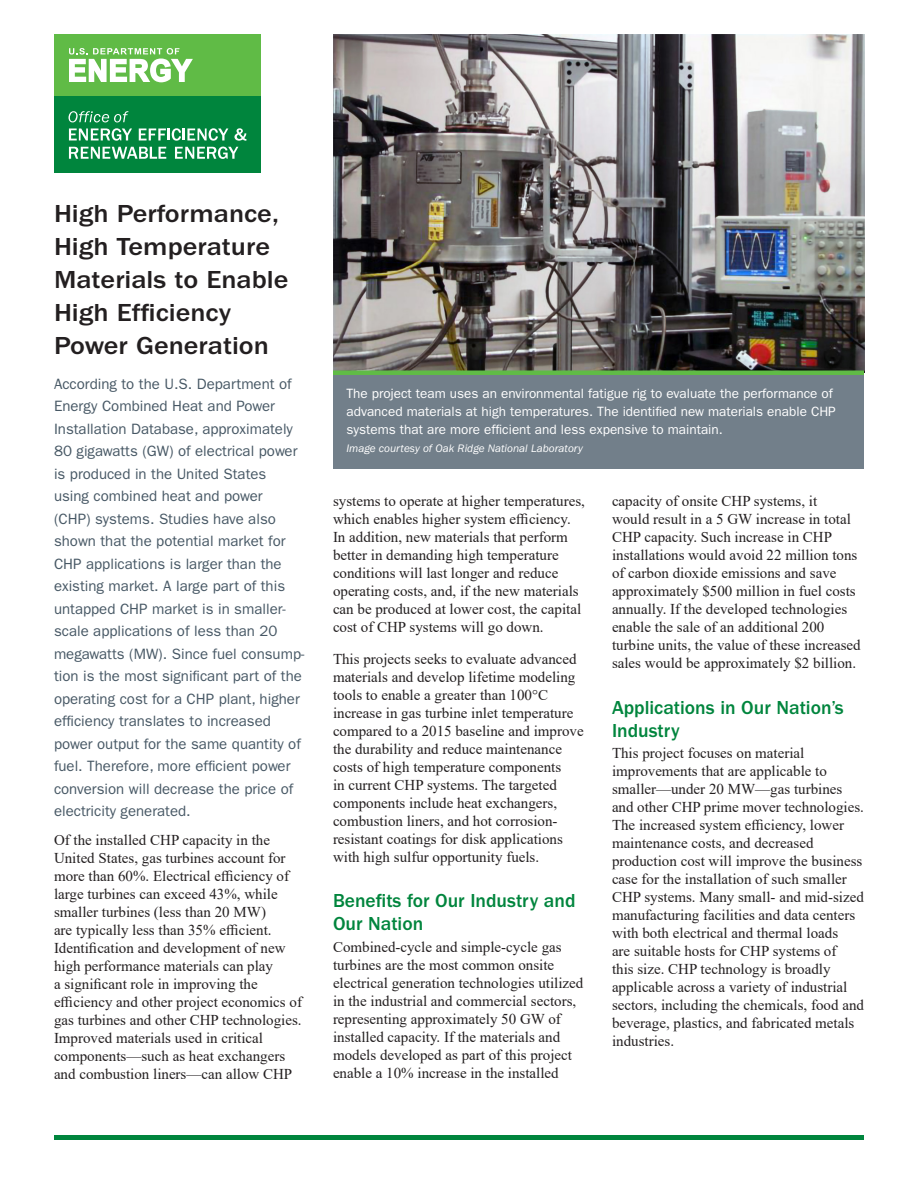
<style>
.page{position:relative;width:918px;height:1188px;background:#fff}
.page>*{position:absolute;margin:0;border:0;box-sizing:border-box;transform-origin:0 0}
.t1{font:500 25.5px/33px "ITC Franklin Gothic Std";color:#231f20;scale:1.1 1}
.t2{font:500 19.5px/23.2px "ITC Franklin Gothic Std";color:#00853d}
.body_text{font:15px/18px "Times New Roman";color:#231f20}
.intro_statement{font:15px/22.5px "ITC Franklin Gothic Std";color:#475865}
.caption_reverse{font:13.5px/18px "ITC Franklin Gothic Std";color:#fff}
.caption_reverse-2{font:italic 11.25px "ITC Franklin Gothic Std";color:#fff}
</style>
<div class="page">
<img style="left:333px;top:34px;width:531px;height:336px">
<div style="left:333px;top:375px;width:531px;height:94px;background:#727f8a"></div>
<div style="left:333px;top:370px;width:531px;height:5px;background:#60bb46"></div>
<div style="left:54px;top:34px;width:207px;height:64px;background:#60bb46"></div>
<svg style="left:69px;top:48px;width:124px;height:34px"></svg>
<div style="left:54px;top:97px;width:207px;height:76px;background:#00853d"></div>
<svg style="left:69px;top:111px;width:59px;height:11px"></svg>
<svg style="left:69px;top:128px;width:63px;height:13px"></svg>
<svg style="left:139px;top:128px;width:89px;height:13px"></svg>
<svg style="left:234px;top:128px;width:12px;height:13px"></svg>
<svg style="left:69px;top:147px;width:97px;height:12px"></svg>
<svg style="left:175px;top:147px;width:63px;height:12px"></svg>
<hr style="left:54px;top:1136px;width:810px;height:4px;background:#00853d">
<p class="t1" style="left:54px;top:197px;width:215px">High Performance,<br>High Temperature<br>Materials to Enable<br>High Efficiency<br>Power Generation</p>
<p class="intro_statement" style="left:54px;top:373px;width:252px">According to the U.S. Department of Energy Combined Heat and Power Installation Database, approximately 80 gigawatts (GW) of electrical power is produced in the United States using combined heat and power<br>(CHP) systems. Studies have also shown that the potential market for CHP applications is larger than the existing market. A large part of this untapped CHP market is in smaller&shy;scale applications of less than 20 megawatts (MW). Since fuel consump&shy;tion is the most significant part of the operating cost for a CHP plant, higher efficiency translates to increased power output for the same quantity of fuel. Therefore, more efficient power conversion will decrease the price of electricity generated.</p>
<p class="body_text" style="left:54px;top:831px;width:250px">Of the installed CHP capacity in the United States, gas turbines account for more than 60%. Electrical efficiency of large turbines can exceed 43%, while smaller turbines (less than 20 MW)<br>are typically less than 35% efficient.<br>Identification and development of new high performance materials can play<br>a significant role in improving the efficiency and other project economics of gas turbines and other CHP technologies.<br>Improved materials used in critical components—such as heat exchangers and combustion liners—can allow CHP</p>
<p class="caption_reverse" style="left:346px;top:384px;width:491px">The project team uses an environmental fatigue rig to evaluate the performance of advanced materials at high temperatures. The identified new materials enable CHP systems that are more efficient and less expensive to maintain.</p>
<p class="caption_reverse-2" style="left:346px;top:442px;width:238px">Image courtesy of Oak Ridge National Laboratory</p>
<p class="body_text" style="left:333px;top:492px;width:254px">systems to operate at higher temperatures, which enables higher system efficiency.<br>In addition, new materials that perform better in demanding high temperature conditions will last longer and reduce operating costs, and, if the new materials can be produced at lower cost, the capital cost of CHP systems will go down.</p>
<p class="body_text" style="left:333px;top:649px;width:252px">This projects seeks to evaluate advanced materials and develop lifetime modeling tools to enable a greater than 100°C increase in gas turbine inlet temperature compared to a 2015 baseline and improve the durability and reduce maintenance costs of high temperature components<br>in current CHP systems. The targeted components include heat exchangers, combustion liners, and hot corrosion&shy;resistant coatings for disk applications with high sulfur opportunity fuels.</p>
<h1 class="t2" style="left:333px;top:889px;width:244px">Benefits for Our Industry and<br>Our Nation</h1>
<p class="body_text" style="left:333px;top:937px;width:252px">Combined-cycle and simple-cycle gas turbines are the most common onsite electrical generation technologies utilized in the industrial and commercial sectors, representing approximately 50 GW of installed capacity. If the materials and models developed as part of this project enable a 10% increase in the installed</p>
<p class="body_text" style="left:612px;top:492px;width:250px">capacity of onsite CHP systems, it<br>would result in a 5 GW increase in total CHP capacity. Such increase in CHP installations would avoid 22 million tons of carbon dioxide emissions and save approximately $500 million in fuel costs annually. If the developed technologies enable the sale of an additional 200 turbine units, the value of these increased sales would be approximately $2 billion.</p>
<h1 class="t2" style="left:612px;top:696px;width:233px">Applications in Our Nation’s<br>Industry</h1>
<p class="body_text" style="left:612px;top:744px;width:254px">This project focuses on material improvements that are applicable to smaller—under 20 MW—gas turbines and other CHP prime mover technologies.<br>The increased system efficiency, lower maintenance costs, and decreased production cost will improve the business case for the installation of such smaller CHP systems. Many small- and mid-sized manufacturing facilities and data centers with both electrical and thermal loads<br>are suitable hosts for CHP systems of<br>this size. CHP technology is broadly applicable across a variety of industrial sectors, including the chemicals, food and beverage, plastics, and fabricated metals industries.</p>
</div>
